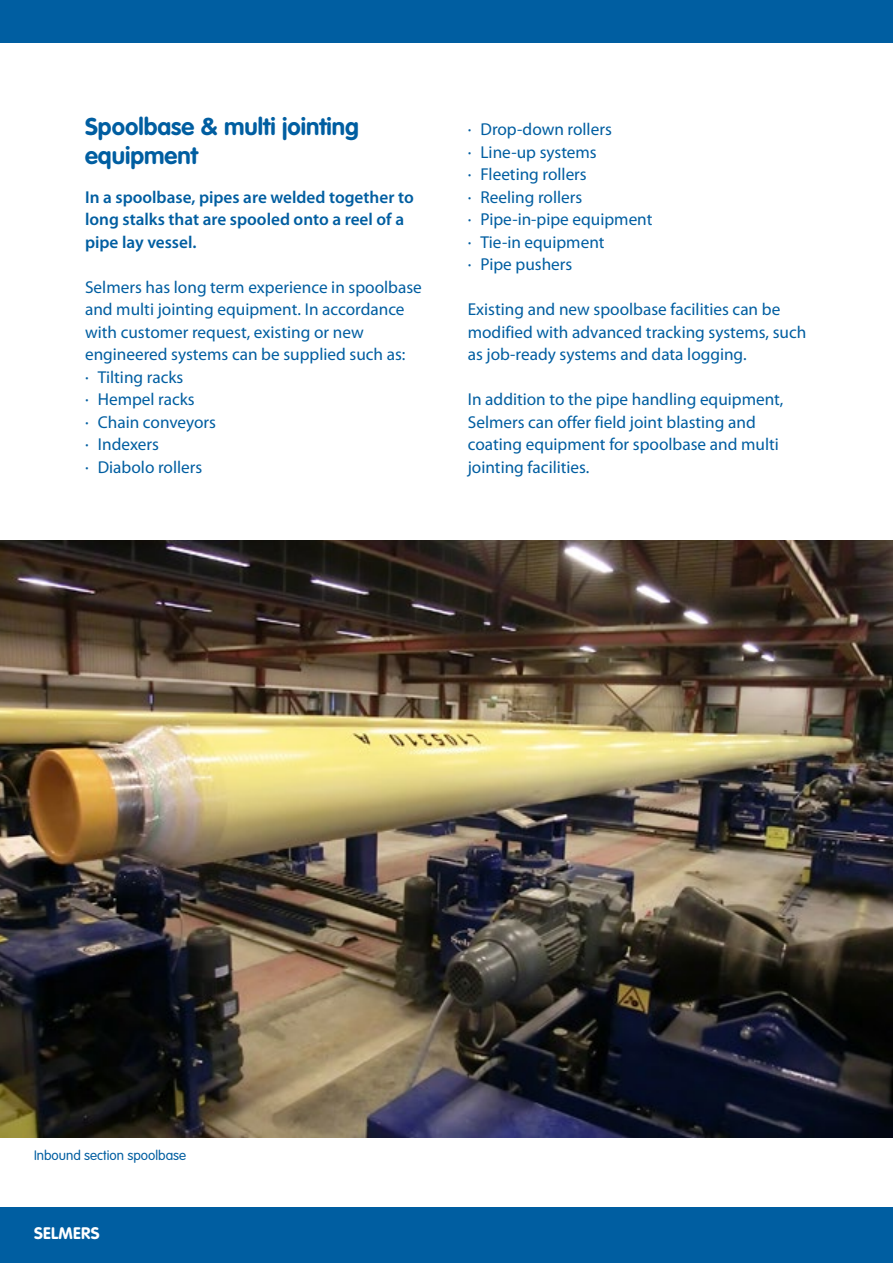
<style>
.page{position:relative;width:893px;height:1263px;background:#fff}
.page>*{position:absolute;margin:0;border:0;box-sizing:border-box;transform-origin:0 0}
.Kop{font:700 24px/28.5px "VAG Rounded";color:#005ea1}
.Broodtekst{font:17.25px/22.5px "Myriad Pro";color:#005ea1}
.Inleiding{font:600 17.25px/22.5px "Myriad Pro";color:#005ea1}
.t1{font:700 16.5px "VAG Rounded";letter-spacing:.02em;color:#fff}
.Fotobijscrift{font:300 13.5px "VAG Rounded";color:#005ea1}
.s1{font-size:18px}
</style>
<div class="page">
<div style="left:0;top:0;width:893px;height:43px;background:#005ea1"></div>
<div style="left:0;top:1208px;width:893px;height:55px;background:#005ea1"></div>
<img style="left:0;top:540px;width:893px;height:597px">
<p class="Kop" style="left:85px;top:113px;width:275px">Spoolbase &amp; multi jointing equipment</p>
<p class="Inleiding" style="left:85px;top:186px;width:330px">In a spoolbase, pipes are welded together to long stalks that are spooled onto a reel of a pipe lay vessel.</p>
<p class="Broodtekst" style="left:85px;top:276px;width:338px">Selmers has long term experience in spoolbase and multi jointing equipment. In accordance with customer request, existing or new engineered systems can be supplied such as:</p>
<p class="Broodtekst" style="left:85px;top:366px;width:100px"><span class="s1">·</span> Tilting racks</p>
<p class="Broodtekst" style="left:85px;top:388px;width:111px"><span class="s1">·</span> Hempel racks</p>
<p class="Broodtekst" style="left:85px;top:411px;width:133px"><span class="s1">·</span> Chain conveyors</p>
<p class="Broodtekst" style="left:85px;top:433px;width:75px"><span class="s1">·</span> Indexers</p>
<p class="Broodtekst" style="left:85px;top:456px;width:119px"><span class="s1">·</span> Diabolo rollers</p>
<p class="Broodtekst" style="left:468px;top:118px;width:146px"><span class="s1">·</span> Drop-down rollers</p>
<p class="Broodtekst" style="left:468px;top:141px;width:131px"><span class="s1">·</span> Line-up systems</p>
<p class="Broodtekst" style="left:468px;top:163px;width:121px"><span class="s1">·</span> Fleeting rollers</p>
<p class="Broodtekst" style="left:468px;top:186px;width:116px"><span class="s1">·</span> Reeling rollers</p>
<p class="Broodtekst" style="left:468px;top:208px;width:186px"><span class="s1">·</span> Pipe-in-pipe equipment</p>
<p class="Broodtekst" style="left:468px;top:231px;width:138px"><span class="s1">·</span> Tie-in equipment</p>
<p class="Broodtekst" style="left:468px;top:253px;width:106px"><span class="s1">·</span> Pipe pushers</p>
<p class="Broodtekst" style="left:468px;top:298px;width:340px">Existing and new spoolbase facilities can be modified with advanced tracking systems, such as job-ready systems and data logging.</p>
<p class="Broodtekst" style="left:468px;top:388px;width:317px">In addition to the pipe handling equipment, Selmers can offer field joint blasting and coating equipment for spoolbase and multi jointing facilities.</p>
<p class="Fotobijscrift" style="left:34px;top:1147px;width:154px">Inbound section spoolbase</p>
<p class="t1" style="left:34px;top:1223px;width:67px">SELMERS</p>
</div>
